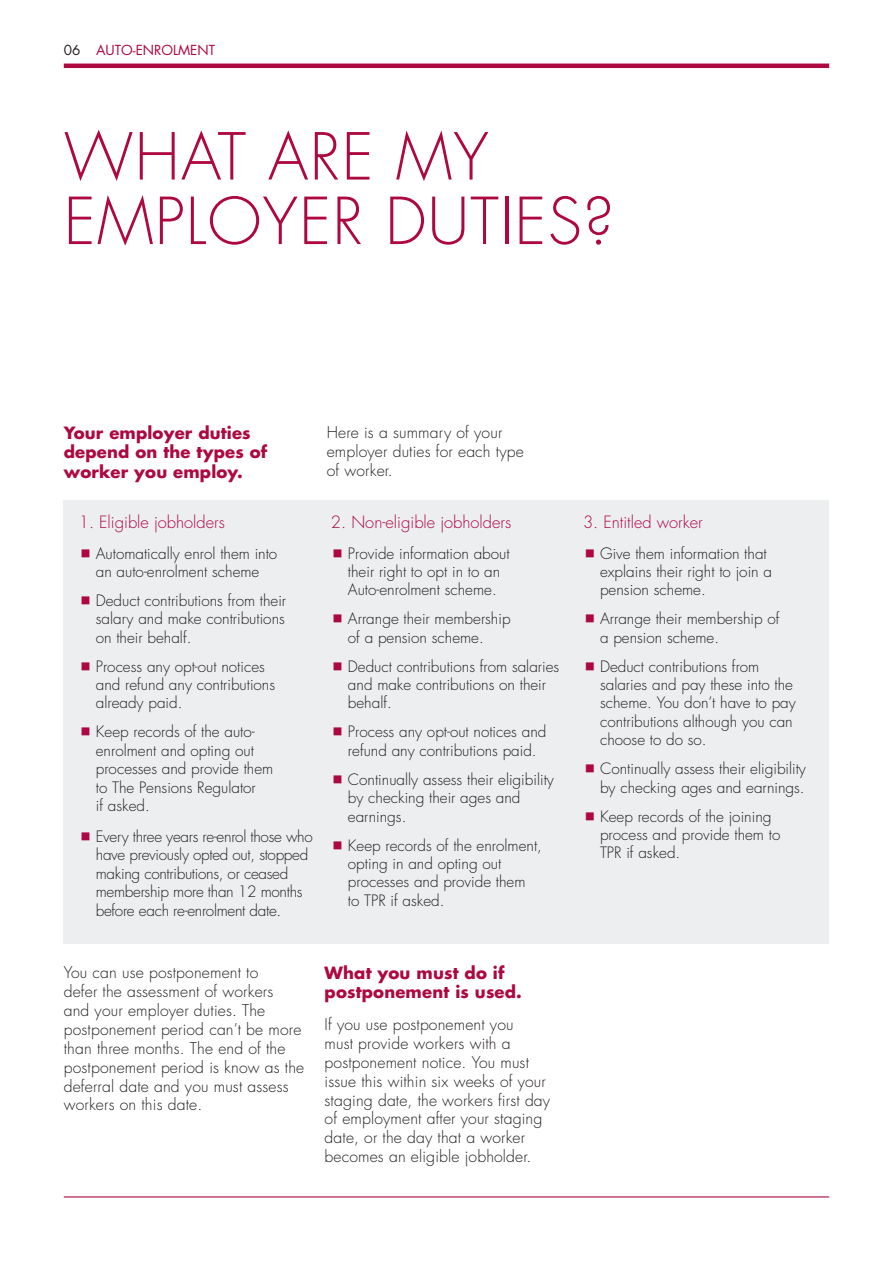
<style>
.page{position:relative;width:893px;height:1263px;background:#fff}
.page>*{position:absolute;margin:0;border:0;box-sizing:border-box;transform-origin:0 0}
.t1{font:300 63px/64.5px "Futura Std";letter-spacing:.02em;color:#ad083f}
.t2{font:700 16.5px/19.5px "Futura Std";letter-spacing:.01em;color:#ad083f}
.t3{font:300 16.5px "Futura Std";color:#ad083f}
.t4{font:300 15.75px/18.9px "Futura Std";letter-spacing:.01em;color:#231f20}
.t5{font:300 15.3px/18.3px "Futura Std";color:#231f20}
.t6{font:300 15.3px/18.5px "Futura Std";letter-spacing:-.02em;color:#231f20}
.t7{font:13.5px "Futura Std";color:#ad083f}
.s1{color:#231f20}
</style>
<div class="page">
<hr style="left:64px;top:64px;width:765px;height:4px;background:#ad083f">
<hr style="left:64px;top:1196px;width:765px;height:1px;background:#ad083f">
<div style="left:64px;top:500px;width:765px;height:444px;background:#eceef0"></div>
<p class="t7" style="left:64px;top:41px;width:153px"><span class="s1">06</span> AUTO-ENROLMENT</p>
<h1 class="t1" style="left:64px;top:126px;width:552px">WHAT ARE MY<br>EMPLOYER DUTIES?</h1>
<p class="t2" style="left:64px;top:423px;width:205px">Your employer duties depend on the types of worker you employ.</p>
<p class="t4" style="left:327px;top:423px;width:199px">Here is a summary of your employer duties for each type of worker.</p>
<p class="t3" style="left:79px;top:511px;width:148px">1. Eligible jobholders</p>
<p class="t5" style="left:96px;top:544px;width:183px">Automatically enrol them into an auto-enrolment scheme</p>
<p class="t5" style="left:96px;top:592px;width:192px;text-align:justify">Deduct contributions from their salary and make contributions on their behalf.</p>
<p class="t5" style="left:96px;top:657px;width:181px">Process any opt-out notices and refund any contributions already paid.</p>
<p class="t5" style="left:96px;top:723px;width:179px">Keep records of the auto&shy;enrolment and opting out processes and provide them to The Pensions Regulator<br>if asked.</p>
<p class="t6" style="left:96px;top:828px;width:218px">Every three years re-enrol those who have previously opted out, stopped making contributions, or ceased membership more than 12 months before each re-enrolment date.</p>
<p class="t3" style="left:331px;top:511px;width:182px">2. Non-eligible jobholders</p>
<p class="t5" style="left:348px;top:544px;width:163px">Provide information about their right to opt in to an<br>Auto-enrolment scheme.</p>
<p class="t5" style="left:348px;top:610px;width:164px">Arrange their membership of a pension scheme.</p>
<p class="t5" style="left:348px;top:657px;width:213px">Deduct contributions from salaries and make contributions on their behalf.</p>
<p class="t5" style="left:348px;top:723px;width:200px">Process any opt-out notices and refund any contributions paid.</p>
<p class="t5" style="left:348px;top:770px;width:207px">Continually assess their eligibility by checking their ages and earnings.</p>
<p class="t5" style="left:348px;top:836px;width:195px">Keep records of the enrolment, opting in and opting out processes and provide them<br>to TPR if asked.</p>
<p class="t4" style="left:64px;top:963px;width:242px">You can use postponement to<br>defer the assessment of workers<br>and your employer duties. The postponement period can’t be more than three months. The end of the postponement period is know as the deferral date and you must assess workers on this date.</p>
<p class="t2" style="left:325px;top:962px;width:199px">What you must do if postponement is used.</p>
<p class="t4" style="left:325px;top:1015px;width:227px">If you use postponement you<br>must provide workers with a postponement notice. You must issue this within six weeks of your staging date, the workers first day of employment after your staging date, or the day that a worker becomes an eligible jobholder.</p>
<p class="t3" style="left:583px;top:511px;width:121px">3. Entitled worker</p>
<p class="t5" style="left:600px;top:544px;width:173px">Give them information that explains their right to join a pension scheme.</p>
<p class="t5" style="left:600px;top:610px;width:181px">Arrange their membership of a pension scheme.</p>
<p class="t5" style="left:600px;top:657px;width:197px">Deduct contributions from salaries and pay these into the scheme. You don’t have to pay contributions although you can choose to do so.</p>
<p class="t5" style="left:600px;top:760px;width:207px">Continually assess their eligibility by checking ages and earnings.</p>
<p class="t5" style="left:600px;top:807px;width:182px">Keep records of the joining process and provide them to<br>TPR if asked.</p>
</div>
